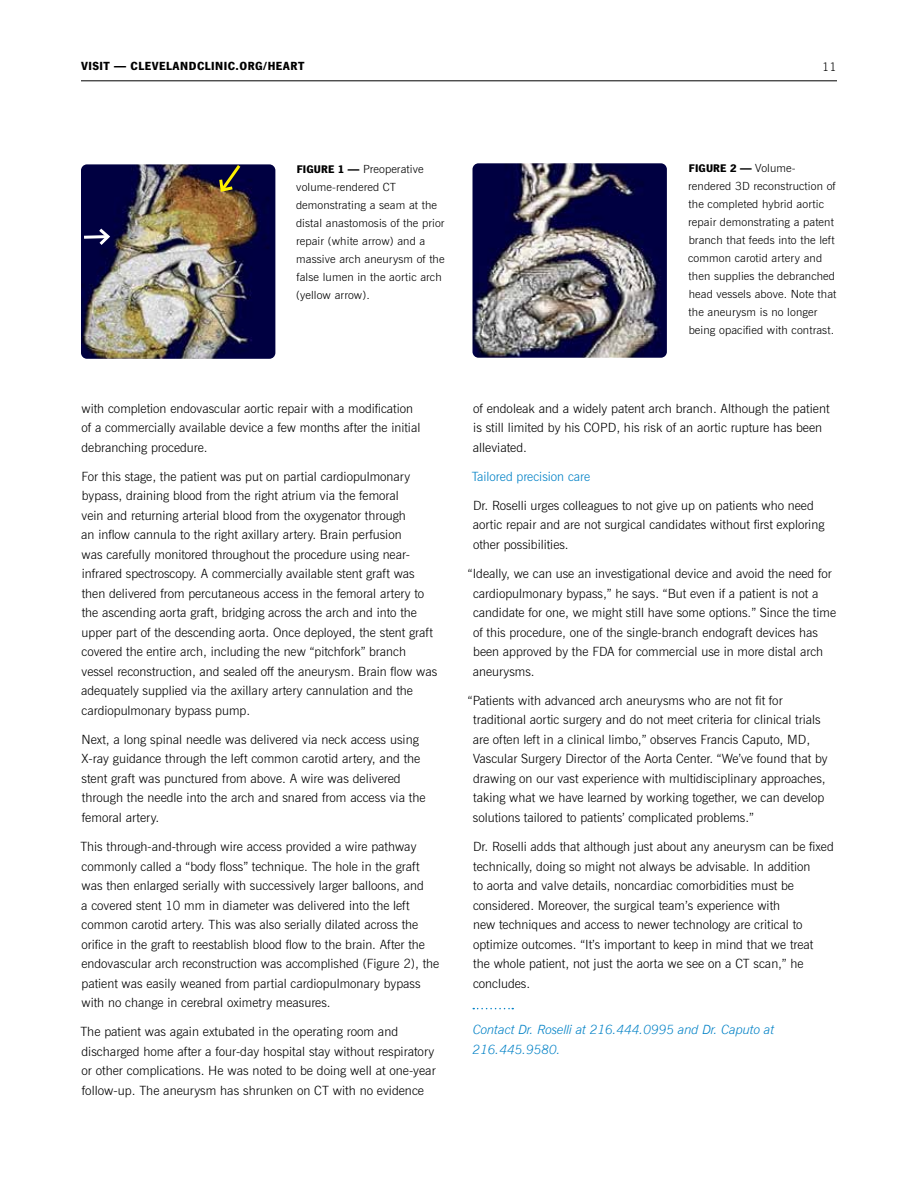
<style>
.page{position:relative;width:918px;height:1188px;background:#fff}
.page>*{position:absolute;margin:0;border:0;box-sizing:border-box;transform-origin:0 0}
.t1{font:300 12.75px/19.5px "News Gothic BT";color:#000}
.t2{font:italic 300 12.75px/19.5px "News Gothic BT";letter-spacing:-.01em;color:#0081c6}
.t3{font:300 12.75px "News Gothic BT";color:#0081c6}
.t4{font:900 12px "News Gothic LT Std";letter-spacing:.04em;color:#000}
.t5{font:300 12px "News Gothic BT";color:#000}
.t6{font:300 11.25px/18px "News Gothic BT";letter-spacing:.01em;color:#000}
.t7{font:900 11.25px "News Gothic LT Std";letter-spacing:.01em;color:#000}
.s1{font-family:"News Gothic LT Std";font-weight:900}
.s2{font-family:"News Gothic BT";font-weight:300}
</style>
<div class="page">
<hr style="left:81px;top:81px;width:756px;height:1px;background:#000">
<svg style="left:473px;top:1008px;width:40px;height:1px"></svg>
<img style="left:472px;top:163px;width:195px;height:195px">
<img style="left:81px;top:164px;width:194px;height:195px">
<svg style="left:217px;top:164px;width:26px;height:30px"></svg>
<svg style="left:81px;top:225px;width:31px;height:23px"></svg>
<p class="t4" style="left:81px;top:59px;width:225px">VISIT — CLEVELANDCLINIC.ORG/HEART</p>
<p class="t5" style="left:822px;top:59px;width:16px">11</p>
<p class="t6" style="left:296px;top:160px;width:150px"><span class="s1">FIGURE 1 —</span> Preoperative volume-rendered CT demonstrating a seam at the distal anastomosis of the prior repair (white arrow) and a massive arch aneurysm of the false lumen in the aortic arch (yellow arrow).</p>
<p class="t7" style="left:689px;top:162px;width:108px">FIGURE 2 — <span class="s2">Volume-</span></p>
<p class="t6" style="left:688px;top:177px;width:150px">rendered 3D reconstruction of the completed hybrid aortic repair demonstrating a patent branch that feeds into the left common carotid artery and then supplies the debranched head vessels above. Note that the aneurysm is no longer being opacified with contrast.</p>
<p class="t1" style="left:81px;top:398px;width:340px">with completion endovascular aortic repair with a modification of a commercially available device a few months after the initial debranching procedure.</p>
<p class="t1" style="left:81px;top:466px;width:357px">For this stage, the patient was put on partial cardiopulmonary bypass, draining blood from the right atrium via the femoral<br>vein and returning arterial blood from the oxygenator through<br>an inflow cannula to the right axillary artery. Brain perfusion<br>was carefully monitored throughout the procedure using near&shy;infrared spectroscopy. A commercially available stent graft was then delivered from percutaneous access in the femoral artery to the ascending aorta graft, bridging across the arch and into the upper part of the descending aorta. Once deployed, the stent graft covered the entire arch, including the new “pitchfork” branch vessel reconstruction, and sealed off the aneurysm. Brain flow was adequately supplied via the axillary artery cannulation and the cardiopulmonary bypass pump.</p>
<p class="t1" style="left:81px;top:730px;width:346px">Next, a long spinal needle was delivered via neck access using X-ray guidance through the left common carotid artery, and the stent graft was punctured from above. A wire was delivered through the needle into the arch and snared from access via the femoral artery.</p>
<p class="t1" style="left:80px;top:837px;width:360px">This through-and-through wire access provided a wire pathway commonly called a “body floss” technique. The hole in the graft was then enlarged serially with successively larger balloons, and<br>a covered stent 10 mm in diameter was delivered into the left common carotid artery. This was also serially dilated across the orifice in the graft to reestablish blood flow to the brain. After the endovascular arch reconstruction was accomplished (Figure 2), the patient was easily weaned from partial cardiopulmonary bypass with no change in cerebral oximetry measures.</p>
<p class="t1" style="left:80px;top:1022px;width:357px">The patient was again extubated in the operating room and discharged home after a four-day hospital stay without respiratory or other complications. He was noted to be doing well at one-year follow-up. The aneurysm has shrunken on CT with no evidence</p>
<p class="t1" style="left:473px;top:398px;width:358px">of endoleak and a widely patent arch branch. Although the patient is still limited by his COPD, his risk of an aortic rupture has been alleviated.</p>
<p class="t3" style="left:472px;top:469px;width:120px">Tailored precision care</p>
<p class="t1" style="left:473px;top:496px;width:353px">Dr. Roselli urges colleagues to not give up on patients who need aortic repair and are not surgical candidates without first exploring other possibilities.</p>
<p class="t1" style="left:473px;top:564px;width:365px;text-indent:-5px">“Ideally, we can use an investigational device and avoid the need for cardiopulmonary bypass,” he says. “But even if a patient is not a candidate for one, we might still have some options.” Since the time of this procedure, one of the single-branch endograft devices has been approved by the FDA for commercial use in more distal arch aneurysms.</p>
<p class="t1" style="left:473px;top:691px;width:356px;text-indent:-5px">“Patients with advanced arch aneurysms who are not fit for traditional aortic surgery and do not meet criteria for clinical trials are often left in a clinical limbo,” observes Francis Caputo, MD, Vascular Surgery Director of the Aorta Center. “We’ve found that by drawing on our vast experience with multidisciplinary approaches, taking what we have learned by working together, we can develop solutions tailored to patients’ complicated problems.”</p>
<p class="t1" style="left:473px;top:837px;width:362px">Dr. Roselli adds that although just about any aneurysm can be fixed technically, doing so might not always be advisable. In addition<br>to aorta and valve details, noncardiac comorbidities must be considered. Moreover, the surgical team’s experience with<br>new techniques and access to newer technology are critical to optimize outcomes. “It’s important to keep in mind that we treat<br>the whole patient, not just the aorta we see on a CT scan,” he concludes.</p>
<p class="t2" style="left:473px;top:1020px;width:303px">Contact Dr. Roselli at 216.444.0995 and Dr. Caputo at<br>216.445.9580.</p>
</div>
